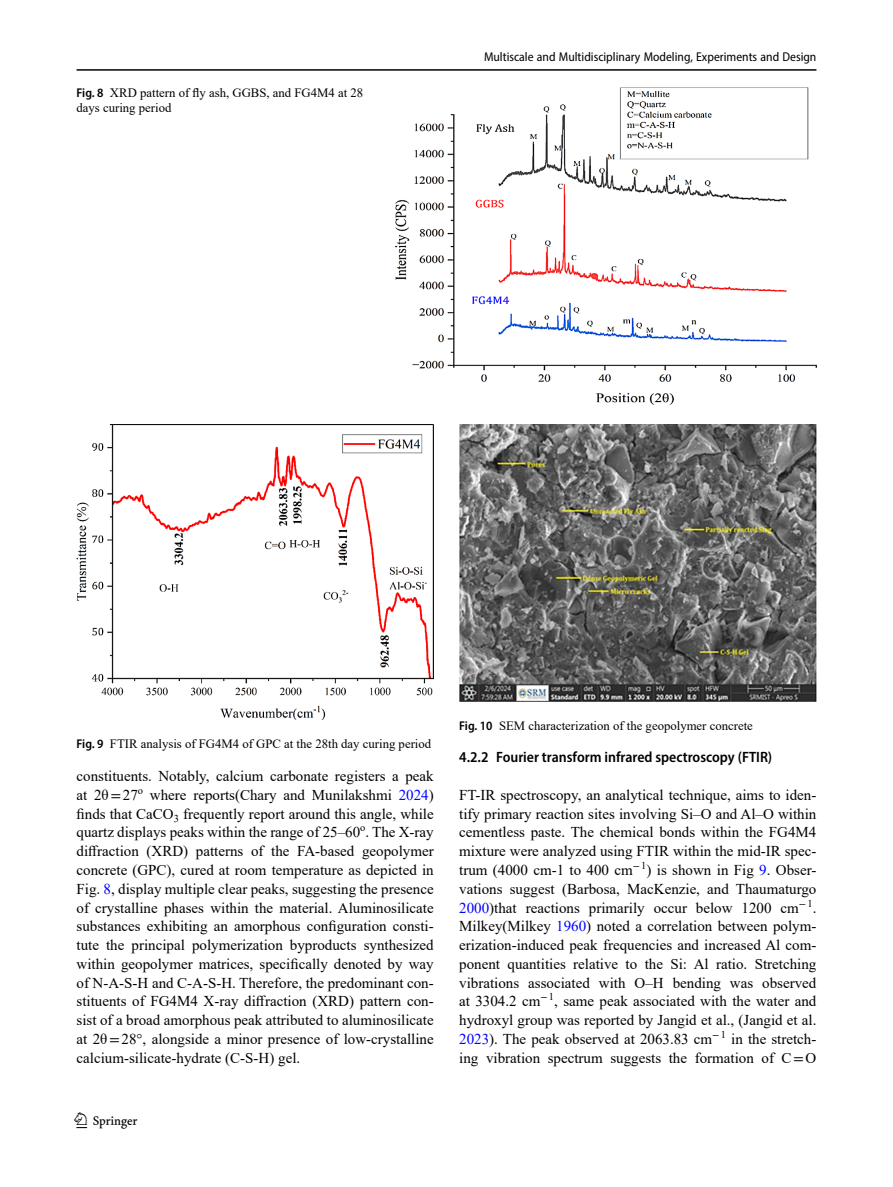
<style>
.page{position:relative;width:893px;height:1187px;background:#fff}
.page>*{position:absolute;margin:0;border:0;box-sizing:border-box;transform-origin:0 0}
.t1{font:22.5px "Springnew";color:#000}
.Body_Text{font:15px/18.8px "Times New Roman";color:#000;text-align:justify}
.Head_3{font:600 semi-condensed 15px "Myriad Pro";color:#000}
.Figure_Caption{font:12.75px "Times New Roman";color:#000}
.t2{font:semi-condensed 12.75px "Myriad Pro";color:#000}
.Figure_Caption_Side{font:12.75px/15px "Times New Roman";color:#000}
.s1{font-family:"Myriad Pro";font-weight:600;font-stretch:semi-condensed}
.s2{font-family:"STIX"}
.s3{color:#00f}
</style>
<div class="page">
<hr style="left:77px;top:69px;width:739px;height:2px;background:#000">
<img style="left:459px;top:424px;width:357px;height:278px">
<img style="left:77px;top:424px;width:357px;height:296px">
<img style="left:396px;top:87px;width:420px;height:318px">
<p class="Figure_Caption_Side" style="left:77px;top:84px;width:288px"><span class="s1">Fig. 8</span> XRD pattern of fly ash, GGBS, and FG4M4 at 28 days curing period</p>
<p class="t2" style="left:484px;top:49px;width:334px">Multiscale and Multidisciplinary Modeling, Experiments and Design</p>
<p class="Figure_Caption" style="left:77px;top:734px;width:356px"><span class="s1">Fig. 9</span> FTIR analysis of FG4M4 of GPC at the 28th day curing period</p>
<p class="Body_Text" style="left:77px;top:766px;width:359px">constituents. Notably, calcium carbonate registers a peak at 2θ<span class="s2">=</span>27<sup>ο</sup> where reports(Chary and Munilakshmi <span class="s3">2024</span>) finds that CaCO<sub>3</sub> frequently report around this angle, while quartz displays peaks within the range of 25–60<sup>ο</sup>. The X-ray diffraction (XRD) patterns of the FA-based geopolymer concrete (GPC), cured at room temperature as depicted in Fig. <span class="s3">8</span>, display multiple clear peaks, suggesting the presence of crystalline phases within the material. Aluminosilicate substances exhibiting an amorphous configuration consti&shy;tute the principal polymerization byproducts synthesized within geopolymer matrices, specifically denoted by way of N-A-S-H and C-A-S-H. Therefore, the predominant con&shy;stituents of FG4M4 X-ray diffraction (XRD) pattern con&shy;sist of a broad amorphous peak attributed to aluminosilicate at 2θ<span class="s2">=</span>28°, alongside a minor presence of low-crystalline calcium-silicate-hydrate (C-S-H) gel.</p>
<h1 class="t1" style="left:77px;top:1107px;width:63px">1 3</h1>
<p class="Figure_Caption" style="left:459px;top:716px;width:295px"><span class="s1">Fig. 10</span> SEM characterization of the geopolymer concrete</p>
<p class="Head_3" style="left:459px;top:748px;width:315px">4.2.2 Fourier transform infrared spectroscopy (FTIR)</p>
<p class="Body_Text" style="left:459px;top:785px;width:359px">FT-IR spectroscopy, an analytical technique, aims to iden&shy;tify primary reaction sites involving Si–O and Al–O within cementless paste. The chemical bonds within the FG4M4 mixture were analyzed using FTIR within the mid-IR spec&shy;trum (4000 cm-1 to 400 cm<sup>−</sup><sup>1</sup>) is shown in Fig <span class="s3">9</span>. Obser&shy;vations suggest (Barbosa, MacKenzie, and Thaumaturgo <span class="s3">2000</span>)that reactions primarily occur below 1200 cm<sup>−</sup><sup>1</sup>.<br>Milkey(Milkey <span class="s3">1960</span>) noted a correlation between polym&shy;erization-induced peak frequencies and increased Al com&shy;ponent quantities relative to the Si: Al ratio. Stretching vibrations associated with O–H bending was observed at 3304.2 cm<sup>−</sup><sup>1</sup>, same peak associated with the water and hydroxyl group was reported by Jangid et al., (Jangid et al.<br><span class="s3">2023</span>). The peak observed at 2063.83 cm<sup>−</sup><sup>1</sup> in the stretch&shy;ing vibration spectrum suggests the formation of C<span class="s2">=</span>O</p>
</div>
